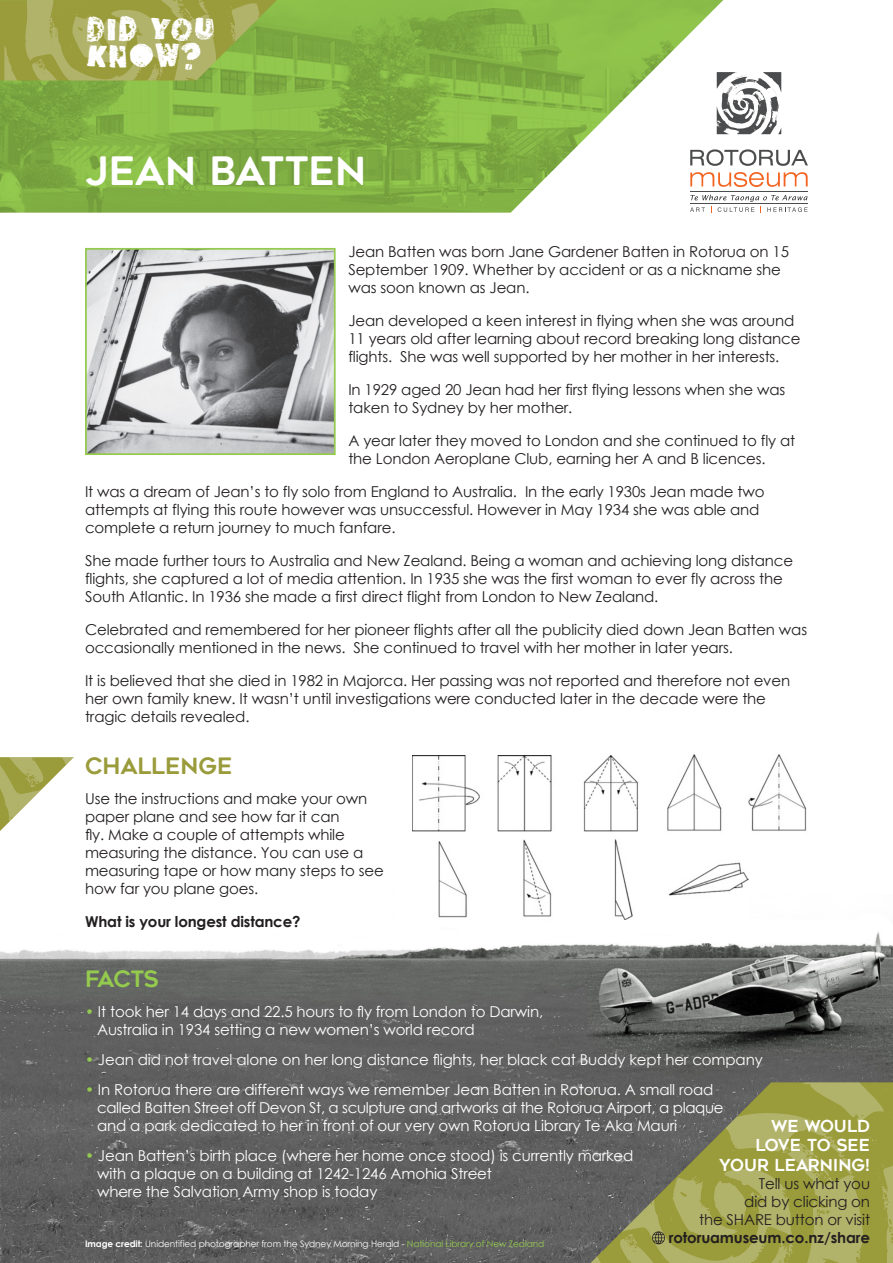
<style>
.page{position:relative;width:893px;height:1263px;background:#fff}
.page>*{position:absolute;margin:0;border:0;box-sizing:border-box;transform-origin:0 0}
.t1{font:39px "Geometos Rounded";color:#fff}
.t2{font:30px/27px "Salvation";letter-spacing:-.025em;color:#fff}
.t3{font:22.5px "Geometos Rounded";color:#9a9b3a}
.t4{font:22.5px "Geometos Rounded";letter-spacing:-.045em;color:#94ca4e}
.t5{font:16.5px "Geometos Rounded";color:#fff}
.t6{font:15px/18px "Century Gothic";letter-spacing:-.01em;color:#231f20}
.t7{font:15px "Century Gothic";letter-spacing:-.01em;color:#fff}
.t8{font:700 15px "Century Gothic";letter-spacing:-.01em;color:#231f20}
.t9{font:9px "Century Gothic";letter-spacing:-.01em;color:#fff}
.s1{color:#94ca4e}
.s2{font-weight:700}
</style>
<div class="page">
<img style="left:0;top:919px;width:893px;height:344px">
<img style="left:0;top:0;width:723px;height:213px">
<svg style="left:591px;top:1082px;width:302px;height:181px;background:#8f9053"></svg>
<svg style="left:690px;top:172px;width:118px;height:15px"></svg>
<svg style="left:717px;top:72px;width:64px;height:62px"></svg>
<svg style="left:690px;top:149px;width:118px;height:17px"></svg>
<hr style="left:690px;top:192px;width:118px;height:1px;background:#4b4c4d">
<svg style="left:690px;top:195px;width:118px;height:18px"></svg>
<svg style="left:0;top:0;width:277px;height:80px;background:#9fa74d"></svg>
<img style="left:88px;top:251px;width:245px;height:201px">
<div style="left:85px;top:248px;width:251px;height:207px;border:2px solid #94ca4e"></div>
<img style="left:412px;top:755px;width:226px;height:77px">
<img style="left:667px;top:754px;width:140px;height:77px">
<img style="left:523px;top:839px;width:226px;height:80px">
<img style="left:392px;top:841px;width:99px;height:80px">
<svg style="left:0;top:757px;width:74px;height:74px"></svg>
<svg style="left:652px;top:1231px;width:13px;height:14px"></svg>
<p class="t2" style="left:85px;top:15px;width:132px">DID YOU<br>KNOW?</p>
<p class="t1" style="left:85px;top:149px;width:283px">JEAN BATTEN</p>
<p class="t6" style="left:348px;top:242px;width:442px">Jean Batten was born Jane Gardener Batten in Rotorua on 15<br>September 1909. Whether by accident or as a nickname she was soon known as Jean.</p>
<p class="t6" style="left:348px;top:311px;width:454px">Jean developed a keen interest in flying when she was around<br>11 years old after learning about record breaking long distance flights. She was well supported by her mother in her interests.</p>
<p class="t6" style="left:348px;top:380px;width:439px">In 1929 aged 20 Jean had her first flying lessons when she was taken to Sydney by her mother.</p>
<p class="t6" style="left:348px;top:431px;width:448px">A year later they moved to London and she continued to fly at the London Aeroplane Club, earning her A and B licences.</p>
<p class="t6" style="left:85px;top:482px;width:681px">It was a dream of Jean’s to fly solo from England to Australia. In the early 1930s Jean made two attempts at flying this route however was unsuccessful. However in May 1934 she was able and complete a return journey to much fanfare.</p>
<p class="t6" style="left:85px;top:551px;width:710px">She made further tours to Australia and New Zealand. Being a woman and achieving long distance flights, she captured a lot of media attention. In 1935 she was the first woman to ever fly across the<br>South Atlantic. In 1936 she made a first direct flight from London to New Zealand.</p>
<p class="t6" style="left:85px;top:620px;width:724px">Celebrated and remembered for her pioneer flights after all the publicity died down Jean Batten was occasionally mentioned in the news. She continued to travel with her mother in later years.</p>
<p class="t6" style="left:85px;top:671px;width:707px">It is believed that she died in 1982 in Majorca. Her passing was not reported and therefore not even her own family knew. It wasn’t until investigations were conducted later in the decade were the tragic details revealed.</p>
<p class="t3" style="left:85px;top:753px;width:149px">CHALLENGE</p>
<p class="t6" style="left:85px;top:789px;width:300px">Use the instructions and make your own paper plane and see how far it can<br>fly. Make a couple of attempts while measuring the distance. You can use a measuring tape or how many steps to see how far you plane goes.</p>
<p class="t8" style="left:85px;top:910px;width:217px">What is your longest distance?</p>
<p class="t4" style="left:85px;top:966px;width:75px">FACTS</p>
<p class="t7" style="left:85px;top:1001px;width:460px"><span class="s1">•</span> It took her 14 days and 22.5 hours to fly from London to Darwin,</p>
<p class="t7" style="left:97px;top:1019px;width:379px">Australia in 1934 setting a new women’s world record</p>
<p class="t7" style="left:85px;top:1049px;width:679px"><span class="s1">•</span> Jean did not travel alone on her long distance flights, her black cat Buddy kept her company</p>
<p class="t7" style="left:85px;top:1079px;width:630px"><span class="s1">•</span> In Rotorua there are different ways we remember Jean Batten in Rotorua. A small road</p>
<p class="t7" style="left:97px;top:1097px;width:628px">called Batten Street off Devon St, a sculpture and artworks at the Rotorua Airport, a plaque</p>
<p class="t7" style="left:97px;top:1115px;width:581px">and a park dedicated to her in front of our very own Rotorua Library Te Aka Mauri</p>
<p class="t7" style="left:85px;top:1145px;width:550px"><span class="s1">•</span> Jean Batten’s birth place (where her home once stood) is currently marked</p>
<p class="t7" style="left:97px;top:1163px;width:396px">with a plaque on a building at 1242-1246 Amohia Street</p>
<p class="t7" style="left:97px;top:1181px;width:282px">where the Salvation Army shop is today</p>
<p class="t5" style="left:771px;top:1116px;width:101px">WE WOULD</p>
<p class="t5" style="left:755px;top:1136px;width:116px">LOVE TO SEE</p>
<p class="t5" style="left:719px;top:1156px;width:152px">YOUR LEARNING!</p>
<p class="t6" style="left:759px;top:1174px;width:113px">Tell us what you</p>
<p class="t6" style="left:744px;top:1192px;width:127px">did by clicking on</p>
<p class="t6" style="left:699px;top:1210px;width:173px">the SHARE button or visit</p>
<p class="t8" style="left:669px;top:1226px;width:203px">rotoruamuseum.co.nz/share</p>
<p class="t9" style="left:85px;top:1237px;width:461px"><span class="s2">Image credit:</span> Unidentified photographer from the Sydney Morning Herald - <span class="s1">National Library of New Zealand</span></p>
</div>
